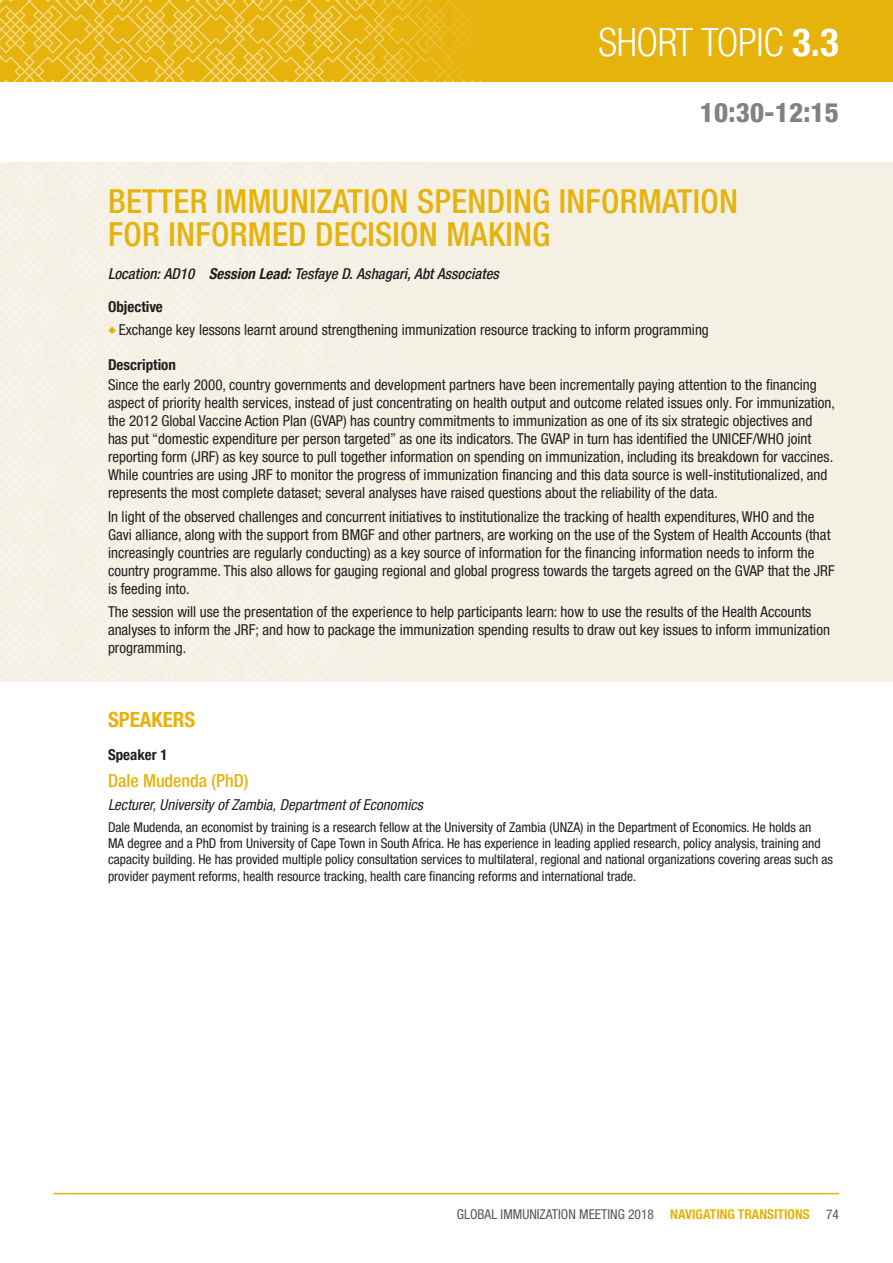
<style>
.page{position:relative;width:893px;height:1263px;background:#fff}
.page>*{position:absolute;margin:0;border:0;box-sizing:border-box;transform-origin:0 0}
.t1{font:300 condensed 39px "Helvetica Neue LTW1 G";letter-spacing:-.01em;color:#fff}
.body_copy{font:500 condensed 33px/33px "Helvetica Neue LTW1 G";letter-spacing:.01em;color:#e6b20c}
.blue_intro{font:800 condensed 27px "Helvetica Neue LTW1 G";letter-spacing:.01em;color:#808285}
.body_copy-2{font:700 condensed 21px "Helvetica Neue LTW1 G";color:#e6b20c}
.body_copy-3{font:500 condensed 18px "Helvetica Neue LTW1 G";color:#e6b20c}
.body_copy-4{font:condensed 15px/18px "Helvetica Neue LTW1 G";color:#231f20}
.body_copy-5{font:italic 500 condensed 15px "Helvetica Neue LTW1 G";color:#231f20}
.body_copy-6{font:italic condensed 15px "Helvetica Neue LTW1 G";color:#231f20}
.body_copy-7{font:700 condensed 15px "Helvetica Neue LTW1 G";color:#231f20}
.body_copy-8{font:condensed 13.5px/16.2px "Helvetica Neue LTW1 G";color:#231f20}
.t2{font:condensed 13.5px "Helvetica Neue LTW1 G";color:#57585a}
.s1{font-weight:700}
.s2{color:#e6b20c}
.s3{font-weight:700;color:#e6b20c}
</style>
<div class="page">
<div style="left:0;top:0;width:893px;height:81px;background:#e6b20c"></div>
<svg style="left:0;top:0;width:340px;height:81px"></svg>
<hr style="left:54px;top:1193px;width:785px;height:1px;background:#e6b20c">
<div style="left:0;top:162px;width:893px;height:519px;background:#f4f0e3"></div>
<svg style="left:0;top:162px;width:340px;height:519px"></svg>
<svg style="left:340px;top:0;width:135px;height:81px"></svg>
<p class="t1" style="left:598px;top:20px;width:242px">SHORT TOPIC <span class="s1">3.3</span></p>
<p class="blue_intro" style="left:700px;top:96px;width:141px">10:30-12:15</p>
<p class="body_copy" style="left:108px;top:185px;width:632px">BETTER IMMUNIZATION SPENDING INFORMATION<br>FOR INFORMED DECISION MAKING</p>
<p class="body_copy-5" style="left:108px;top:264px;width:392px">Location: AD10 <span class="s1">Session Lead:</span> Tesfaye D. Ashagari, Abt Associates</p>
<p class="body_copy-7" style="left:108px;top:298px;width:56px">Objective</p>
<p class="body_copy-4" style="left:108px;top:321px;width:602px"><span class="s2">◆</span> Exchange key lessons learnt around strengthening immunization resource tracking to inform programming</p>
<p class="body_copy-7" style="left:108px;top:355px;width:69px">Description</p>
<p class="body_copy-4" style="left:108px;top:376px;width:729px">Since the early 2000, country governments and development partners have been incrementally paying attention to the financing aspect of priority health services, instead of just concentrating on health output and outcome related issues only. For immunization, the 2012 Global Vaccine Action Plan (GVAP) has country commitments to immunization as one of its six strategic objectives and has put “domestic expenditure per person targeted” as one its indicators. The GVAP in turn has identified the UNICEF/WHO joint reporting form (JRF) as key source to pull together information on spending on immunization, including its breakdown for vaccines.<br>While countries are using JRF to monitor the progress of immunization financing and this data source is well-institutionalized, and represents the most complete dataset; several analyses have raised questions about the reliability of the data.</p>
<p class="body_copy-4" style="left:108px;top:507px;width:728px">In light of the observed challenges and concurrent initiatives to institutionalize the tracking of health expenditures, WHO and the Gavi alliance, along with the support from BMGF and other partners, are working on the use of the System of Health Accounts (that increasingly countries are regularly conducting) as a key source of information for the financing information needs to inform the country programme. This also allows for gauging regional and global progress towards the targets agreed on the GVAP that the JRF is feeding into.</p>
<p class="body_copy-4" style="left:108px;top:603px;width:723px">The session will use the presentation of the experience to help participants learn: how to use the results of the Health Accounts analyses to inform the JRF; and how to package the immunization spending results to draw out key issues to inform immunization programming.</p>
<p class="body_copy-2" style="left:108px;top:706px;width:89px">SPEAKERS</p>
<p class="body_copy-7" style="left:108px;top:746px;width:61px">Speaker 1</p>
<p class="body_copy-3" style="left:108px;top:770px;width:142px">Dale Mudenda (PhD)</p>
<p class="body_copy-6" style="left:108px;top:796px;width:316px">Lecturer, University of Zambia, Department of Economics</p>
<p class="body_copy-8" style="left:108px;top:819px;width:726px">Dale Mudenda, an economist by training is a research fellow at the University of Zambia (UNZA) in the Department of Economics. He holds an<br>MA degree and a PhD from University of Cape Town in South Africa. He has experience in leading applied research, policy analysis, training and capacity building. He has provided multiple policy consultation services to multilateral, regional and national organizations covering areas such as provider payment reforms, health resource tracking, health care financing reforms and international trade.</p>
<p class="t2" style="left:457px;top:1206px;width:384px">GLOBAL IMMUNIZATION MEETING 2018 <span class="s3">NAVIGATING TRANSITIONS</span> 74</p>
</div>
